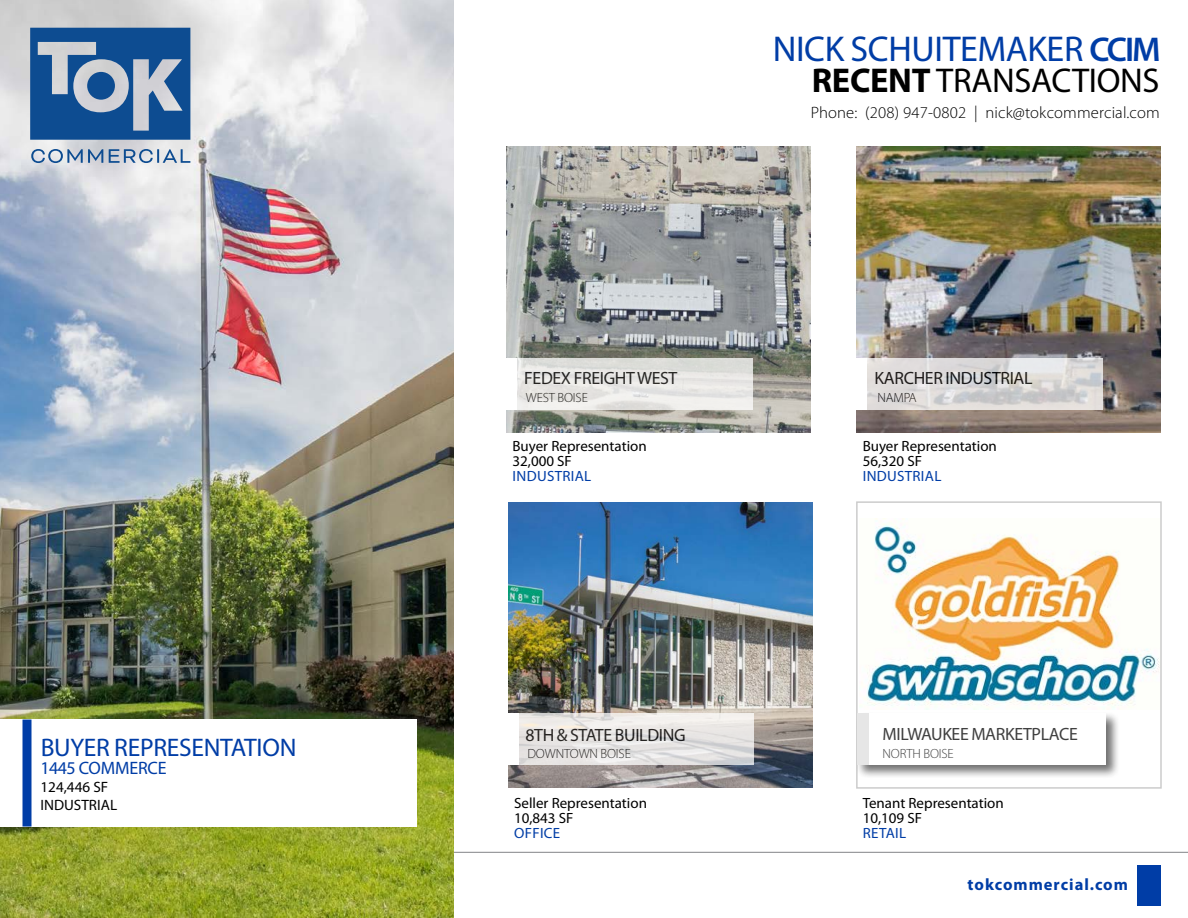
<style>
.page{position:relative;width:1188px;height:918px;background:#fff}
.page>*{position:absolute;margin:0;border:0;box-sizing:border-box;transform-origin:0 0}
.t1{font:36px "Myriad Pro";letter-spacing:-.01em;color:#003da6}
.t2{font:34.5px "Myriad Pro";letter-spacing:-.01em;color:#000}
.t3{font:25.5px "Myriad Pro";letter-spacing:-.01em;color:#003da6}
.t4{font:18px "Myriad Pro";letter-spacing:-.01em;color:#003da6}
.t5{font:17.85px "Myriad Pro";letter-spacing:-.02em;color:#000}
.t6{font:300 16.5px "Myriad Pro";letter-spacing:.01em;color:#000}
.t7{font:700 16.5px "Myriad Pro";letter-spacing:.06em;color:#003da6}
.t8{font:15px/18px "Myriad Pro";color:#000}
.t9{font:14.85px/15px "Myriad Pro";color:#000}
.t10{font:14.85px "Myriad Pro";letter-spacing:.02em;color:#003da6}
.t11{font:300 13.35px "Myriad Pro";letter-spacing:-.01em;color:#000}
.s1{font-weight:600;font-size:34.5px}
.s2{font-weight:700}
</style>
<div class="page">
<hr style="left:27px;top:852px;width:1161px;height:1px;background:#828487">
<div style="left:1137px;top:865px;width:24px;height:40px;background:#003da6"></div>
<img style="left:0;top:0;width:454px;height:918px">
<svg style="left:31px;top:149px;width:72px;height:14px"></svg>
<svg style="left:109px;top:149px;width:81px;height:14px"></svg>
<svg style="left:30px;top:28px;width:160px;height:112px;background:#4874a5"></svg>
<div style="left:0;top:720px;width:417px;height:107px;background:#fff"></div>
<div style="left:22px;top:720px;width:10px;height:107px;background:#003da6"></div>
<img style="left:507px;top:147px;width:304px;height:286px">
<svg style="left:517px;top:358px;width:236px;height:51px;background:#e5e5e2"></svg>
<div style="left:505px;top:358px;width:12px;height:51px;background:#fff"></div>
<img style="left:857px;top:147px;width:304px;height:286px">
<svg style="left:867px;top:358px;width:236px;height:51px;background:#dad9d8"></svg>
<div style="left:855px;top:358px;width:12px;height:51px;background:#fff"></div>
<img style="left:508px;top:502px;width:304px;height:286px">
<svg style="left:518px;top:713px;width:236px;height:52px;background:#e6e4e3"></svg>
<div style="left:507px;top:713px;width:11px;height:52px;background:#fff"></div>
<img style="left:865px;top:519px;width:294px;height:190px">
<div style="left:856px;top:501px;width:306px;height:288px;border:2px solid #ccc"></div>
<div style="left:855px;top:711px;width:265px;height:68px;background:#000;opacity:.75"></div>
<div style="left:857px;top:713px;width:249px;height:52px;background:#fff"></div>
<div style="left:857px;top:713px;width:12px;height:52px;background:#e6e6e6"></div>
<h3 class="t3" style="left:41px;top:733px;width:257px">BUYER REPRESENTATION</h3>
<p class="t4" style="left:40px;top:758px;width:128px">1445 COMMERCE</p>
<p class="t8" style="left:40px;top:778px;width:78px">124,446 SF<br>INDUSTRIAL</p>
<h1 class="t1" style="left:773px;top:29px;width:389px">NICK SCHUITEMAKER <span class="s1">CCIM</span></h1>
<h2 class="t2" style="left:812px;top:62px;width:349px"><span class="s2">RECENT</span> TRANSACTIONS</h2>
<p class="t6" style="left:811px;top:104px;width:351px">Phone: (208) 947-0802 | nick@tokcommercial.com</p>
<p class="t5" style="left:524px;top:369px;width:155px">FEDEX FREIGHT WEST</p>
<p class="t11" style="left:526px;top:390px;width:64px">WEST BOISE</p>
<p class="t5" style="left:874px;top:369px;width:160px">KARCHER INDUSTRIAL</p>
<p class="t11" style="left:877px;top:390px;width:41px">NAMPA</p>
<p class="t9" style="left:513px;top:439px;width:136px">Buyer Representation<br>32,000 SF</p>
<p class="t10" style="left:513px;top:468px;width:80px">INDUSTRIAL</p>
<p class="t9" style="left:863px;top:439px;width:136px">Buyer Representation<br>56,320 SF</p>
<p class="t10" style="left:863px;top:468px;width:80px">INDUSTRIAL</p>
<p class="t5" style="left:526px;top:725px;width:162px">8TH &amp; STATE BUILDING</p>
<p class="t11" style="left:527px;top:746px;width:105px">DOWNTOWN BOISE</p>
<p class="t5" style="left:883px;top:724px;width:197px">MILWAUKEE MARKETPLACE</p>
<p class="t11" style="left:882px;top:746px;width:73px">NORTH BOISE</p>
<p class="t9" style="left:514px;top:796px;width:135px">Seller Representation<br>10,843 SF</p>
<p class="t10" style="left:514px;top:825px;width:48px">OFFICE</p>
<p class="t9" style="left:863px;top:796px;width:143px">Tenant Representation<br>10,109 SF</p>
<p class="t10" style="left:863px;top:825px;width:45px">RETAIL</p>
<p class="t7" style="left:968px;top:875px;width:162px">tokcommercial.com</p>
</div>
